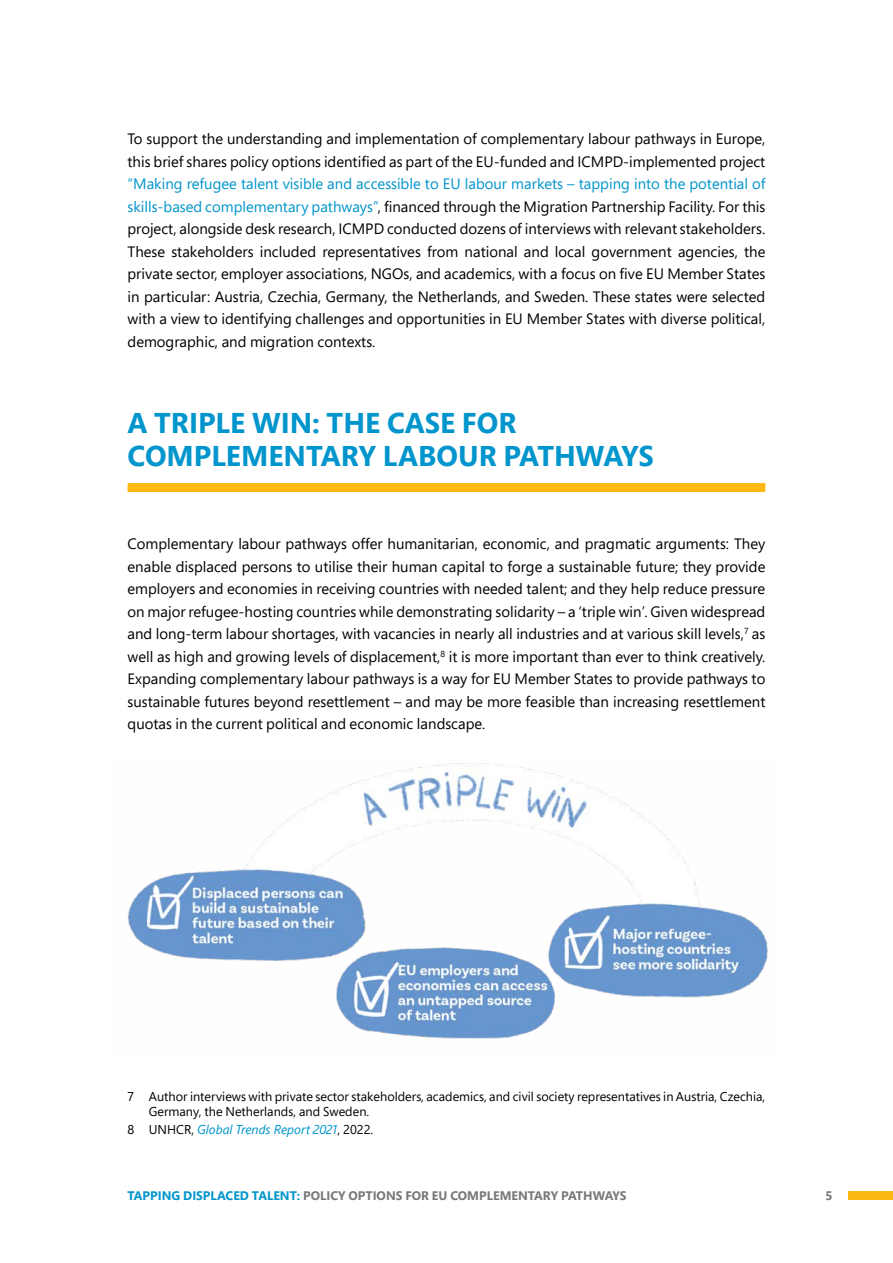
<style>
.page{position:relative;width:893px;height:1263px;background:#fff}
.page>*{position:absolute;margin:0;border:0;box-sizing:border-box;transform-origin:0 0}
.t1{font:700 28.5px/33px "Segoe Pro";color:#0095cc}
.t2{font:15px/22.5px "Segoe Pro";color:#000;text-align:justify}
.t3{font:12.75px/15px "Segoe Pro";color:#000}
.t4{font:italic 12.75px "Segoe Pro";color:#0095cc}
.t5{font:700 12.3px "Segoe Pro";color:#77787b}
.s1{color:#0095cc}
.s2{font-style:normal;color:#000}
</style>
<div class="page">
<div style="left:848px;top:1191px;width:45px;height:9px;background:#fdb913"></div>
<div style="left:128px;top:483px;width:637px;height:9px;background:#fdb913"></div>
<img style="left:127px;top:763px;width:641px;height:276px">
<p class="t2" style="left:128px;top:127px;width:639px">To support the understanding and implementation of complementary labour pathways in Europe, this brief shares policy options identified as part of the EU-funded and ICMPD-implemented project</p>
<p class="t2" style="left:128px;top:172px;width:639px"><span class="s1">“Making refugee talent visible and accessible to EU labour markets – tapping into the potential of skills-based complementary pathways”</span>, financed through the Migration Partnership Facility. For this project, alongside desk research, ICMPD conducted dozens of interviews with relevant stakeholders.<br>These stakeholders included representatives from national and local government agencies, the private sector, employer associations, NGOs, and academics, with a focus on five EU Member States in particular: Austria, Czechia, Germany, the Netherlands, and Sweden. These states were selected with a view to identifying challenges and opportunities in EU Member States with diverse political, demographic, and migration contexts.</p>
<h1 class="t1" style="left:128px;top:406px;width:528px">A TRIPLE WIN: THE CASE FOR<br>COMPLEMENTARY LABOUR PATHWAYS</h1>
<p class="t2" style="left:128px;top:532px;width:639px">Complementary labour pathways offer humanitarian, economic, and pragmatic arguments: They enable displaced persons to utilise their human capital to forge a sustainable future; they provide employers and economies in receiving countries with needed talent; and they help reduce pressure on major refugee-hosting countries while demonstrating solidarity – a ‘triple win’. Given widespread and long-term labour shortages, with vacancies in nearly all industries and at various skill levels,<sup>7</sup> as well as high and growing levels of displacement,<sup>8</sup> it is more important than ever to think creatively.<br>Expanding complementary labour pathways is a way for EU Member States to provide pathways to sustainable futures beyond resettlement – and may be more feasible than increasing resettlement quotas in the current political and economic landscape.</p>
<p class="t3" style="left:149px;top:1088px;width:618px;text-indent:-21px">7 Author interviews with private sector stakeholders, academics, and civil society representatives in Austria, Czechia,<br>Germany, the Netherlands, and Sweden.</p>
<p class="t4" style="left:128px;top:1121px;width:247px"><span class="s2">8 UNHCR,</span> Global Trends Report 2021<span class="s2">, 2022.</span></p>
<p class="t5" style="left:128px;top:1187px;width:500px"><span class="s1">TAPPING DISPLACED TALENT:</span> POLICY OPTIONS FOR EU COMPLEMENTARY PATHWAYS</p>
<p class="t5" style="left:826px;top:1187px;width:9px">5</p>
</div>
